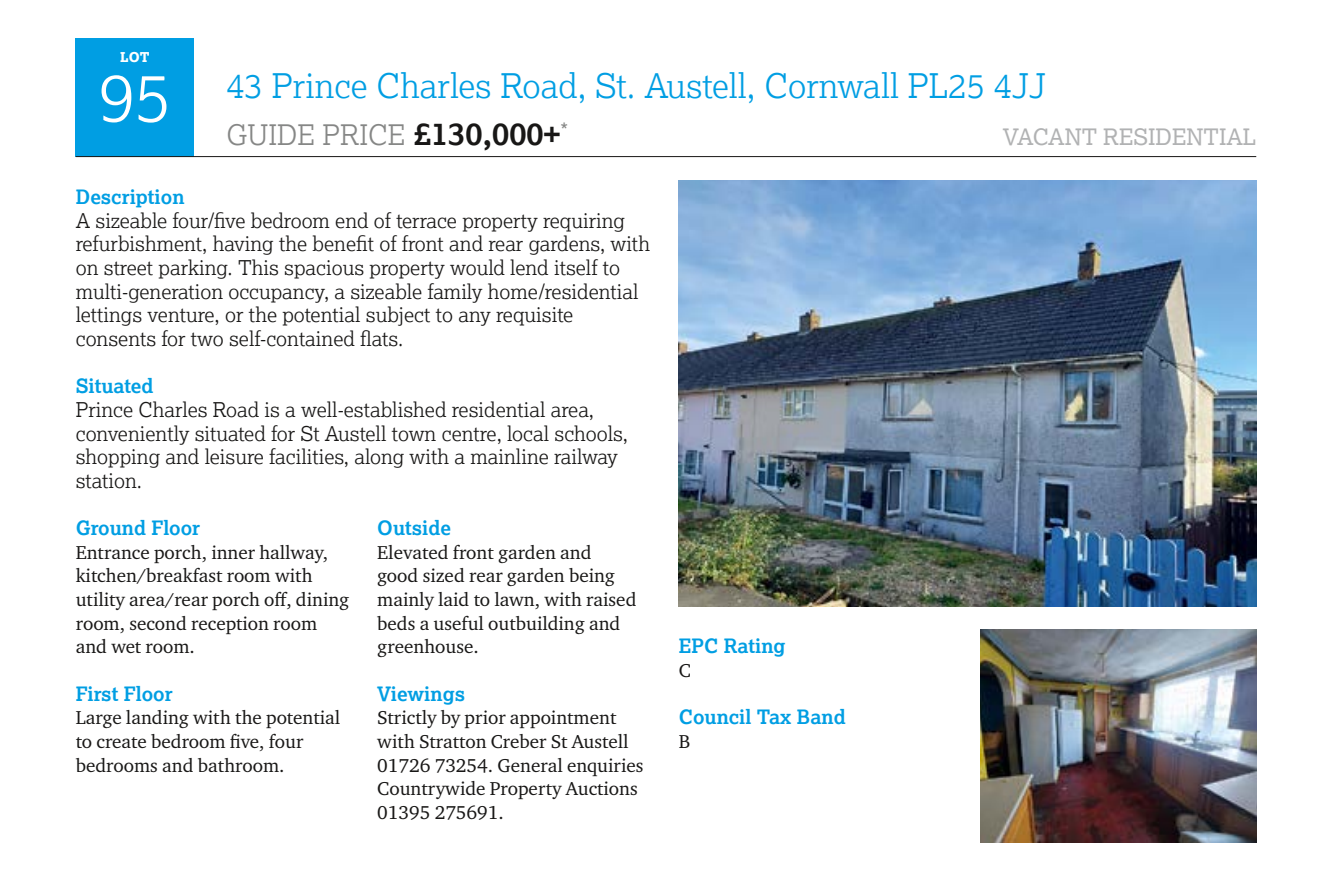
<style>
.page{position:relative;width:1336px;height:889px;background:#fff}
.page>*{position:absolute;margin:0;border:0;box-sizing:border-box;transform-origin:0 0}
.t1{font:300 67.5px "Lexia";color:#fff}
.t2{font:300 33.75px "Lexia";color:#009ee3}
.t3{font:300 28.12px "Lexia";color:#868786}
.t4{font:22.5px "Lexia";color:#b1b2b3}
.t5{font:300 20.25px/23.6px "Lexia";color:#181716}
.t6{font:20.25px "Lexia";color:#868786}
.t7{font:700 19.8px "Lexia";color:#009ee3}
.t8{font:19.12px/23.6px "Charter ITC Pro";color:#181716}
.t9{font:800 13.5px "Lexia";color:#fff}
.s1{font-weight:700;font-size:31.5px;color:#181716}
</style>
<div class="page">
<div style="left:76px;top:39px;width:118px;height:118px;background:#009ee3"></div>
<hr style="left:76px;top:156px;width:1180px;height:1px;background:#181716">
<img style="left:980px;top:629px;width:276px;height:213px">
<img style="left:678px;top:180px;width:578px;height:426px">
<p class="t9" style="left:120px;top:49px;width:31px">LOT</p>
<h1 class="t1" style="left:98px;top:54px;width:74px">95</h1>
<h2 class="t2" style="left:226px;top:64px;width:820px">43 Prince Charles Road, St. Austell, Cornwall PL25 4JJ</h2>
<h3 class="t3" style="left:226px;top:117px;width:335px">GUIDE PRICE <span class="s1">£130,000+</span></h3>
<p class="t4" style="left:1002px;top:123px;width:255px">VACANT RESIDENTIAL</p>
<p class="t6" style="left:560px;top:118px;width:9px">*</p>
<p class="t7" style="left:76px;top:184px;width:110px">Description</p>
<p class="t5" style="left:76px;top:208px;width:576px">A sizeable four/five bedroom end of terrace property requiring refurbishment, having the benefit of front and rear gardens, with on street parking. This spacious property would lend itself to multi-generation occupancy, a sizeable family home/residential lettings venture, or the potential subject to any requisite consents for two self-contained flats.</p>
<p class="t7" style="left:76px;top:373px;width:79px">Situated</p>
<p class="t5" style="left:76px;top:397px;width:553px">Prince Charles Road is a well-established residential area, conveniently situated for St Austell town centre, local schools, shopping and leisure facilities, along with a mainline railway station.</p>
<p class="t7" style="left:76px;top:515px;width:126px">Ground Floor</p>
<p class="t8" style="left:76px;top:540px;width:275px">Entrance porch, inner hallway, kitchen/breakfast room with utility area/rear porch off, dining room, second reception room and wet room.</p>
<p class="t7" style="left:76px;top:680px;width:98px">First Floor</p>
<p class="t8" style="left:76px;top:705px;width:266px">Large landing with the potential to create bedroom five, four bedrooms and bathroom.</p>
<p class="t7" style="left:377px;top:515px;width:75px">Outside</p>
<p class="t8" style="left:377px;top:540px;width:261px">Elevated front garden and good sized rear garden being mainly laid to lawn, with raised beds a useful outbuilding and greenhouse.</p>
<p class="t7" style="left:377px;top:680px;width:89px">Viewings</p>
<p class="t8" style="left:377px;top:705px;width:268px">Strictly by prior appointment with Stratton Creber St Austell<br>01726 73254. General enquiries<br>Countrywide Property Auctions<br>01395 275691.</p>
<p class="t7" style="left:678px;top:633px;width:108px">EPC Rating</p>
<p class="t8" style="left:678px;top:658px;width:14px">C</p>
<p class="t7" style="left:678px;top:704px;width:168px">Council Tax Band</p>
<p class="t8" style="left:678px;top:729px;width:13px">B</p>
</div>
